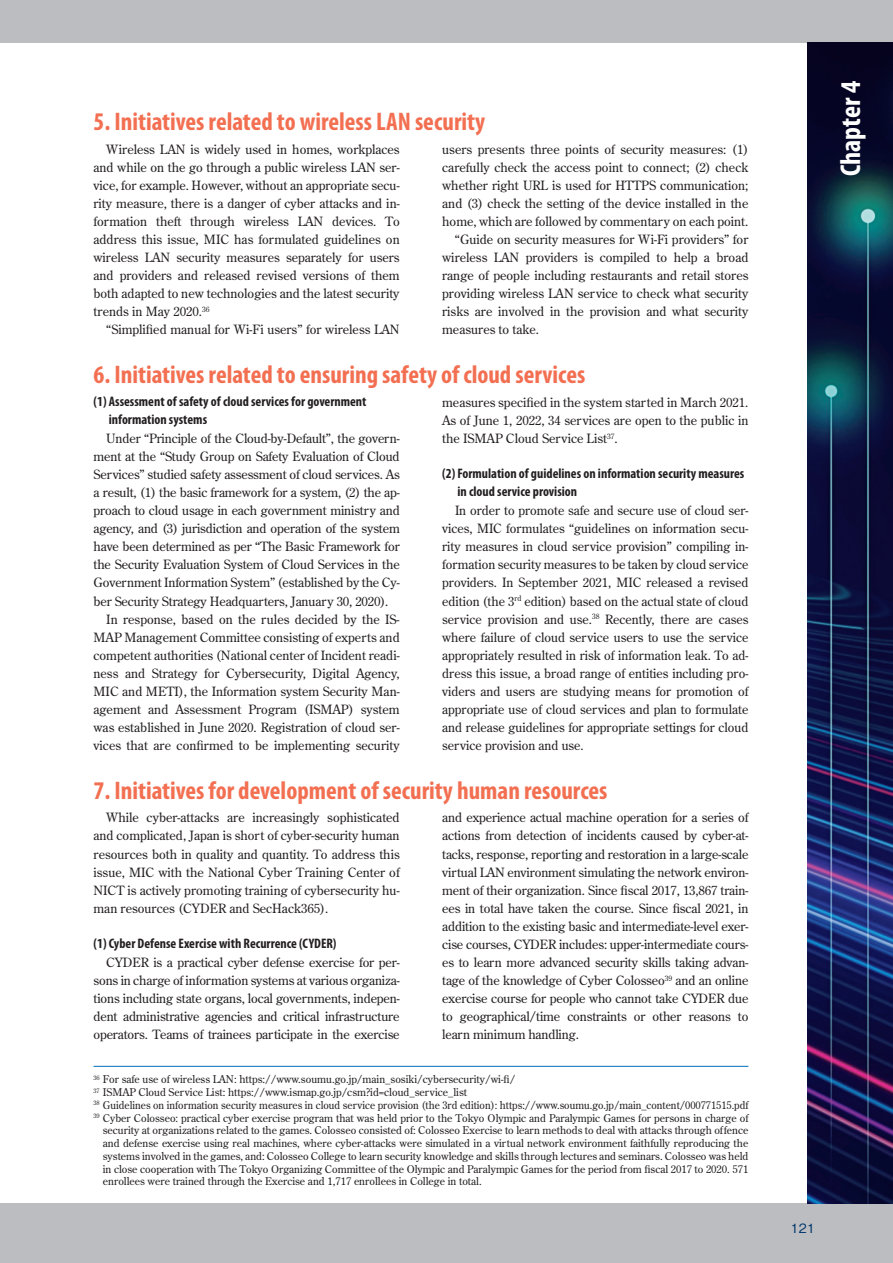
<style>
.page{position:relative;width:893px;height:1263px;background:#fff}
.page>*{position:absolute;margin:0;border:0;box-sizing:border-box;transform-origin:0 0}
.t1{font:700 condensed 28.65px "Myriad Pro";color:#fff}
.t2{font:700 condensed 25.5px "Myriad Pro";color:#f36f51}
.t3{font:700 condensed 13.8px/18.1px "Myriad Pro";color:#231f20}
.t4{font:12.75px/18px "Century Old Style Std";color:#231f20;text-align:justify}
.t5{font:500 12.75px "Gothic BBB Pr 6";color:#00376b}
.t6{font:10.65px "Century Old Style Std";color:#231f20}
</style>
<div class="page">
<hr style="left:94px;top:1066px;width:654px;height:1px;background:#006cb7">
<div style="left:0;top:1203px;width:893px;height:60px;background:#bcbdc0"></div>
<div style="left:0;top:0;width:893px;height:43px;background:#bcbdc0"></div>
<img style="left:808px;top:43px;width:85px;height:1160px">
<h2 class="t2" style="left:94px;top:106px;width:393px">5. Initiatives related to wireless LAN security</h2>
<p class="t4" style="left:442px;top:140px;width:308px">users presents three points of security measures: (1)</p>
<p class="t4" style="left:442px;top:158px;width:308px">carefully check the access point to connect; (2) check</p>
<p class="t4" style="left:442px;top:176px;width:308px">whether right URL is used for HTTPS communication;</p>
<p class="t4" style="left:442px;top:194px;width:308px">and (3) check the setting of the device installed in the</p>
<p class="t4" style="left:442px;top:212px;width:308px">home, which are followed by commentary on each point.</p>
<p class="t4" style="left:455px;top:230px;width:295px">“Guide on security measures for Wi-Fi providers” for</p>
<p class="t4" style="left:442px;top:248px;width:308px">wireless LAN providers is compiled to help a broad</p>
<p class="t4" style="left:442px;top:266px;width:308px">range of people including restaurants and retail stores</p>
<p class="t4" style="left:442px;top:284px;width:308px">providing wireless LAN service to check what security</p>
<p class="t4" style="left:442px;top:303px;width:308px">risks are involved in the provision and what security</p>
<p class="t4" style="left:442px;top:321px;width:98px">measures to take.</p>
<h2 class="t2" style="left:94px;top:359px;width:493px">6. Initiatives related to ensuring safety of cloud services</h2>
<p class="t3" style="left:109px;top:392px;width:259px;text-indent:-15px">(1) Assessment of safety of cloud services for government information systems</p>
<p class="t4" style="left:106px;top:429px;width:295px">Under “Principle of the Cloud-by-Default”, the govern-</p>
<p class="t4" style="left:94px;top:447px;width:308px">ment at the “Study Group on Safety Evaluation of Cloud</p>
<p class="t4" style="left:94px;top:465px;width:308px">Services” studied safety assessment of cloud services. As</p>
<p class="t4" style="left:94px;top:483px;width:308px">a result, (1) the basic framework for a system, (2) the ap-</p>
<p class="t4" style="left:94px;top:501px;width:308px">proach to cloud usage in each government ministry and</p>
<p class="t4" style="left:94px;top:519px;width:308px">agency, and (3) jurisdiction and operation of the system</p>
<p class="t4" style="left:94px;top:537px;width:308px">have been determined as per “The Basic Framework for</p>
<p class="t4" style="left:94px;top:556px;width:308px">the Security Evaluation System of Cloud Services in the</p>
<p class="t4" style="left:94px;top:574px;width:308px">Government Information System” (established by the Cy-</p>
<p class="t4" style="left:94px;top:592px;width:296px">ber Security Strategy Headquarters, January 30, 2020).</p>
<p class="t4" style="left:106px;top:610px;width:295px">In response, based on the rules decided by the IS-</p>
<p class="t4" style="left:94px;top:628px;width:308px">MAP Management Committee consisting of experts and</p>
<p class="t4" style="left:94px;top:646px;width:308px">competent authorities (National center of Incident readi-</p>
<p class="t4" style="left:94px;top:664px;width:308px">ness and Strategy for Cybersecurity, Digital Agency,</p>
<p class="t4" style="left:94px;top:682px;width:308px">MIC and METI), the Information system Security Man-</p>
<p class="t4" style="left:94px;top:700px;width:308px">agement and Assessment Program (ISMAP) system</p>
<p class="t4" style="left:94px;top:718px;width:308px">was established in June 2020. Registration of cloud ser-</p>
<p class="t4" style="left:94px;top:736px;width:308px">vices that are confirmed to be implementing security</p>
<p class="t4" style="left:94px;top:140px;width:308px;text-indent:13px">Wireless LAN is widely used in homes, workplaces and while on the go through a public wireless LAN ser&shy;vice, for example. However, without an appropriate secu&shy;rity measure, there is a danger of cyber attacks and in&shy;formation theft through wireless LAN devices. To address this issue, MIC has formulated guidelines on wireless LAN security measures separately for users and providers and released revised versions of them both adapted to new technologies and the latest security trends in May 2020.<sup>36</sup></p>
<p class="t4" style="left:106px;top:321px;width:295px">“Simplified manual for Wi-Fi users” for wireless LAN</p>
<p class="t4" style="left:442px;top:393px;width:308px">measures specified in the system started in March 2021.<br>As of June 1, 2022, 34 services are open to the public in the ISMAP Cloud Service List<sup>37</sup>.</p>
<p class="t3" style="left:457px;top:464px;width:288px;text-indent:-15px">(2) Formulation of guidelines on information security measures in cloud service provision</p>
<p class="t4" style="left:442px;top:501px;width:308px;text-indent:13px">In order to promote safe and secure use of cloud ser&shy;vices, MIC formulates “guidelines on information secu&shy;rity measures in cloud service provision” compiling in&shy;formation security measures to be taken by cloud service providers. In September 2021, MIC released a revised edition (the 3<sup>rd</sup> edition) based on the actual state of cloud service provision and use.<sup>38</sup> Recently, there are cases where failure of cloud service users to use the service appropriately resulted in risk of information leak. To ad&shy;dress this issue, a broad range of entities including pro&shy;viders and users are studying means for promotion of appropriate use of cloud services and plan to formulate and release guidelines for appropriate settings for cloud service provision and use.</p>
<h2 class="t2" style="left:94px;top:774px;width:515px">7. Initiatives for development of security human resources</h2>
<p class="t4" style="left:94px;top:808px;width:308px;text-indent:13px">While cyber-attacks are increasingly sophisticated and complicated, Japan is short of cyber-security human resources both in quality and quantity. To address this issue, MIC with the National Cyber Training Center of NICT is actively promoting training of cybersecurity hu&shy;man resources (CYDER and SecHack365).</p>
<p class="t3" style="left:94px;top:934px;width:244px">(1) Cyber Defense Exercise with Recurrence (CYDER)</p>
<p class="t4" style="left:94px;top:953px;width:308px;text-indent:13px">CYDER is a practical cyber defense exercise for per&shy;sons in charge of information systems at various organiza&shy;tions including state organs, local governments, indepen&shy;dent administrative agencies and critical infrastructure operators. Teams of trainees participate in the exercise</p>
<p class="t4" style="left:442px;top:808px;width:308px">and experience actual machine operation for a series of actions from detection of incidents caused by cyber-at&shy;tacks, response, reporting and restoration in a large-scale virtual LAN environment simulating the network environ&shy;ment of their organization. Since fiscal 2017, 13,867 train&shy;ees in total have taken the course. Since fiscal 2021, in addition to the existing basic and intermediate-level exer&shy;cise courses, CYDER includes: upper-intermediate cours&shy;es to learn more advanced security skills taking advan&shy;tage of the knowledge of Cyber Colosseo<sup>39</sup> and an online exercise course for people who cannot take CYDER due to geographical/time constraints or other reasons to learn minimum handling.</p>
<p class="t6" style="left:94px;top:1072px;width:423px"><sup>36</sup> For safe use of wireless LAN: https://www.soumu.go.jp/main_sosiki/cybersecurity/wi-fi/</p>
<p class="t6" style="left:94px;top:1085px;width:375px"><sup>37</sup> ISMAP Cloud Service List: https://www.ismap.go.jp/csm?id=cloud_service_list</p>
<p class="t6" style="left:94px;top:1098px;width:656px"><sup>38</sup> Guidelines on information security measures in cloud service provision (the 3rd edition): https://www.soumu.go.jp/main_content/000771515.pdf</p>
<p class="t6" style="left:94px;top:1111px;width:656px"><sup>39</sup> Cyber Colosseo: practical cyber exercise program that was held prior to the Tokyo Olympic and Paralympic Games for persons in charge of</p>
<p class="t6" style="left:103px;top:1123px;width:647px">security at organizations related to the games. Colosseo consisted of: Colosseo Exercise to learn methods to deal with attacks through offence</p>
<p class="t6" style="left:103px;top:1136px;width:647px">and defense exercise using real machines, where cyber-attacks were simulated in a virtual network environment faithfully reproducing the</p>
<p class="t6" style="left:103px;top:1149px;width:647px">systems involved in the games, and: Colosseo College to learn security knowledge and skills through lectures and seminars. Colosseo was held</p>
<p class="t6" style="left:103px;top:1162px;width:647px">in close cooperation with The Tokyo Organizing Committee of the Olympic and Paralympic Games for the period from fiscal 2017 to 2020. 571</p>
<p class="t6" style="left:103px;top:1175px;width:380px">enrollees were trained through the Exercise and 1,717 enrollees in College in total.</p>
<h1 class="t1" style="left:833px;top:176px;width:97px;rotate:-90deg">Chapter 4</h1>
<p class="t5" style="left:791px;top:1218px;width:26px">121</p>
</div>
